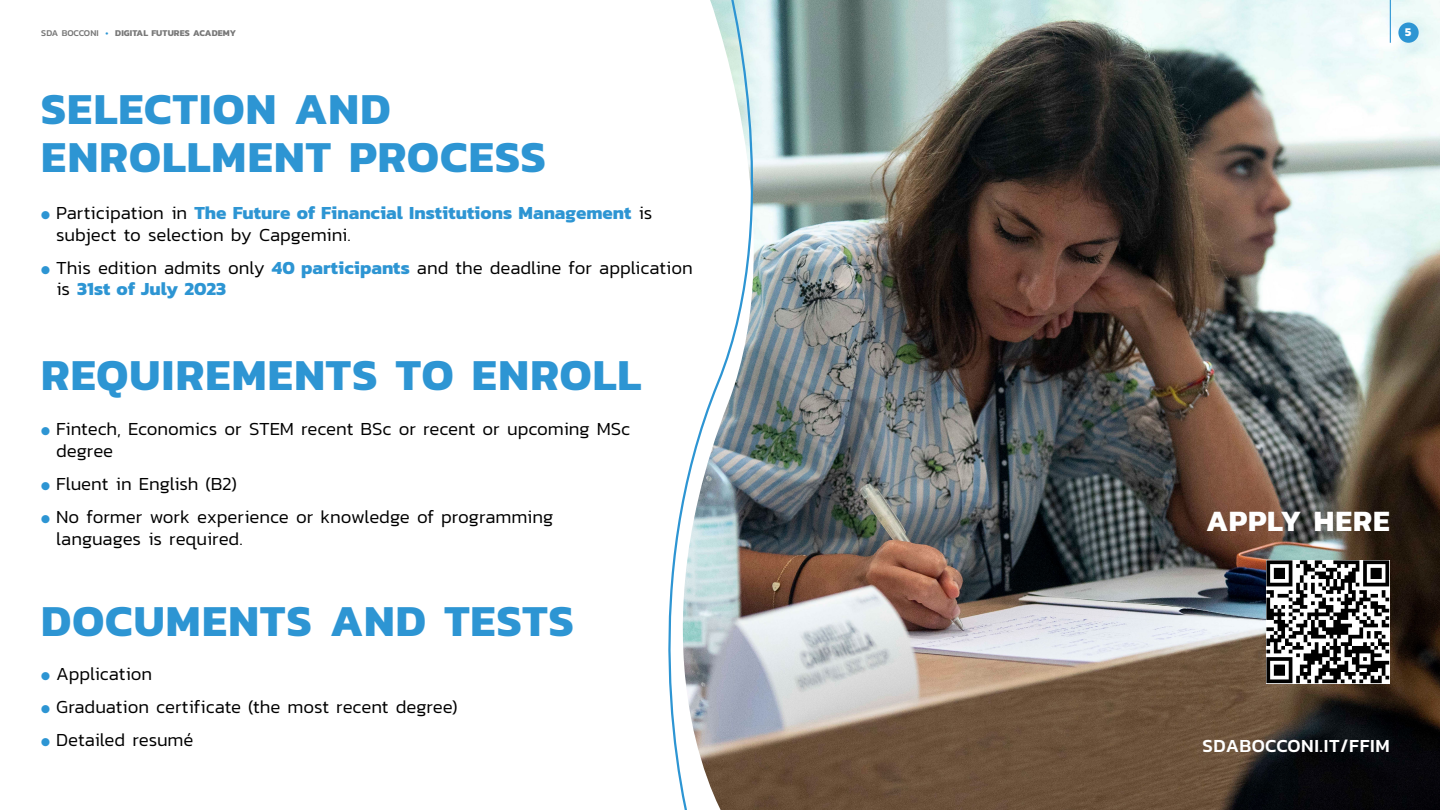
<style>
.page{position:relative;width:1440px;height:810px;background:#fff}
.page>*{position:absolute;margin:0;border:0;box-sizing:border-box;transform-origin:0 0}
.t1{font:700 45px/48.8px "Kanit";letter-spacing:.025em;color:#2d95d3}
.t2{font:700 30px "Kanit";letter-spacing:.025em;color:#fff}
.t3{font:300 18.75px/21.8px "Kanit";letter-spacing:-.005em;color:#000}
.t4{font:500 18.75px "Kanit";letter-spacing:.035em;color:#fff}
.t5{font:700 12px "Kanit";color:#fff}
.t6{font:700 9px "Kanit";letter-spacing:.01em;color:#787878}
.s1{font-weight:500}
.s2{font-weight:500;color:#2d95d3}
.s3{color:#2d95d3}
.s4{font-weight:700;color:#2d95d3}
</style>
<div class="page">
<img style="left:797px;top:0;width:643px;height:810px">
<img style="left:789px;top:0;width:8px;height:810px">
<img style="left:668px;top:0;width:121px;height:810px">
<div style="left:1398px;top:23px;width:21px;height:20px;background:#2d95d3;border-radius:50%"></div>
<hr style="left:1390px;top:0;width:1px;height:43px;background:#2d95d3">
<img style="left:1266px;top:560px;width:124px;height:124px">
<p class="t6" style="left:41px;top:26px;width:197px"><span class="s1">SDA BOCCONI</span> <span class="s2">•</span> DIGITAL FUTURES ACADEMY</p>
<p class="t5" style="left:1405px;top:23px;width:8px">5</p>
<h1 class="t1" style="left:41px;top:83px;width:506px">SELECTION AND<br>ENROLLMENT PROCESS</h1>
<p class="t3" style="left:56px;top:201px;width:598px;text-indent:-15px"><span class="s3">●</span> Participation in <span class="s4">The Future of Financial Institutions Management</span> is subject to selection by Capgemini.</p>
<p class="t3" style="left:56px;top:256px;width:638px;text-indent:-15px"><span class="s3">●</span> This edition admits only <span class="s4">40 participants</span> and the deadline for application is <span class="s4">31st of July 2023</span></p>
<h1 class="t1" style="left:41px;top:349px;width:602px">REQUIREMENTS TO ENROLL</h1>
<p class="t3" style="left:56px;top:418px;width:576px;text-indent:-15px"><span class="s3">●</span> Fintech, Economics or STEM recent BSc or recent or upcoming MSc degree</p>
<p class="t3" style="left:41px;top:473px;width:197px"><span class="s3">●</span> Fluent in English (B2)</p>
<p class="t3" style="left:56px;top:506px;width:499px;text-indent:-15px"><span class="s3">●</span> No former work experience or knowledge of programming languages is required.</p>
<h2 class="t2" style="left:1206px;top:497px;width:185px">APPLY HERE</h2>
<h1 class="t1" style="left:41px;top:595px;width:534px">DOCUMENTS AND TESTS</h1>
<p class="t3" style="left:41px;top:663px;width:112px"><span class="s3">●</span> Application</p>
<p class="t3" style="left:41px;top:696px;width:418px"><span class="s3">●</span> Graduation certificate (the most recent degree)</p>
<p class="t3" style="left:41px;top:729px;width:154px"><span class="s3">●</span> Detailed resumé</p>
<p class="t4" style="left:1203px;top:732px;width:189px">SDABOCCONI.IT/FFIM</p>
</div>
